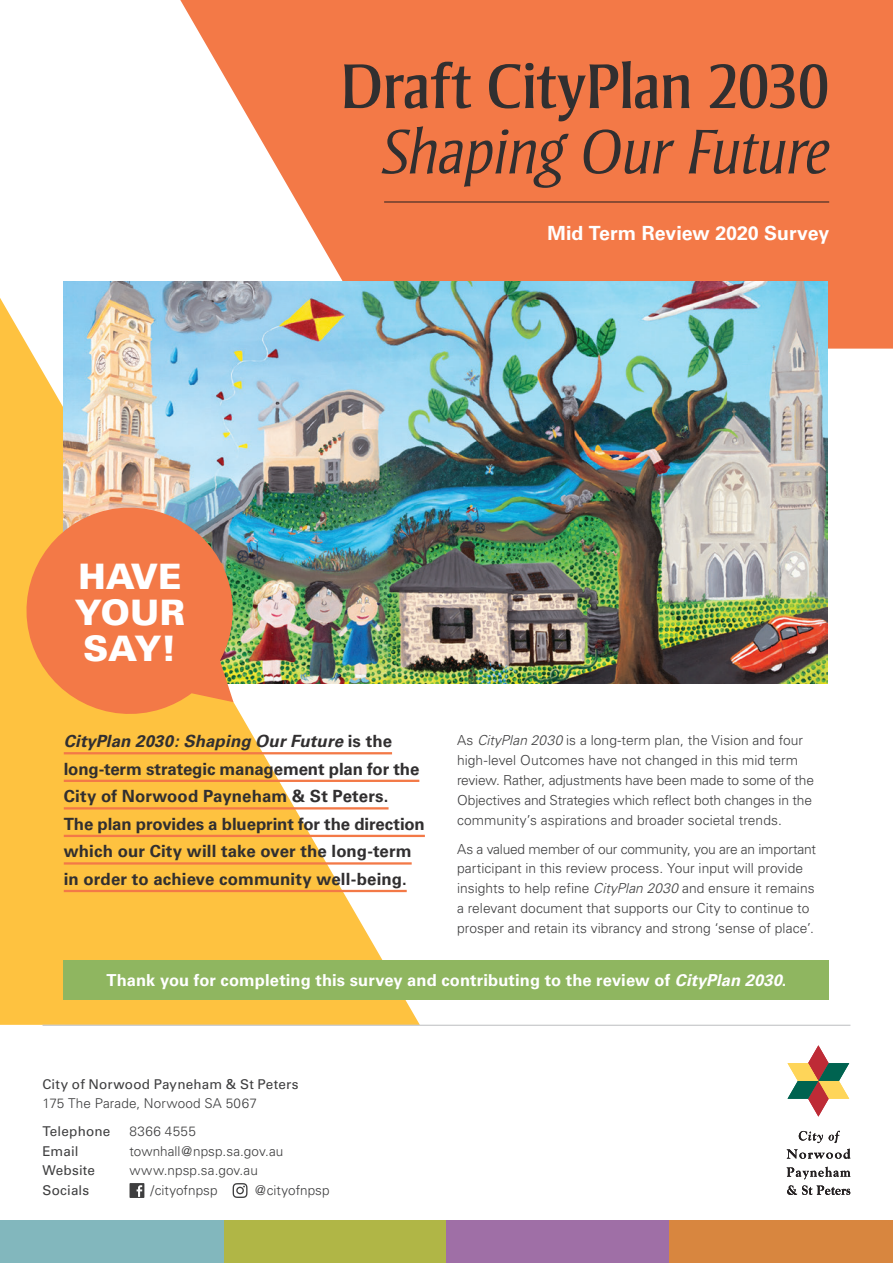
<style>
.page{position:relative;width:893px;height:1263px;background:#fff}
.page>*{position:absolute;margin:0;border:0;box-sizing:border-box;transform-origin:0 0}
.Main_Headings{font:64.65px "Strayhorn";letter-spacing:-.02em;color:#312f30}
.Main_Headings-2{font:italic 300 64.65px "Strayhorn";letter-spacing:-.02em;color:#312f30}
.Body_Copy{font:900 35.1px/35.8px "Univers";letter-spacing:-.005em;color:#fff;text-align:justify}
.Sub_heading{font:700 19.5px "Univers";color:#fff}
.Underline_paragraph{font:700 16.8px/27.6px "Univers";color:#312f30}
.t1{font:700 16.5px "Univers";letter-spacing:.005em;color:#fff}
.Body_Copy-2{font:300 13.8px/20px "Univers";color:#3e3e3f}
.t2{font:300 13.5px "Univers";letter-spacing:.005em;color:#3e3e3f}
.t3{font:13.5px "Univers";letter-spacing:.015em;color:#3e3e3f}
.t4{font:300 13.5px "Univers";letter-spacing:.03em;color:#3e3e3f}
.s1{font-style:italic}
</style>
<div class="page">
<svg style="left:0;top:298px;width:420px;height:727px;fill:#fec240"></svg>
<svg style="left:180px;top:0;width:713px;height:349px;background:#f4875b"></svg>
<img style="left:64px;top:281px;width:763px;height:402px">
<svg style="left:14px;top:495px;width:223px;height:231px;background:#ea8e4f"></svg>
<hr style="left:64px;top:752px;width:328px;height:2px;background:#f37947">
<hr style="left:64px;top:780px;width:355px;height:2px;background:#f37947">
<hr style="left:64px;top:807px;width:325px;height:2px;background:#f37947">
<hr style="left:64px;top:835px;width:361px;height:2px;background:#f37947">
<hr style="left:64px;top:862px;width:348px;height:2px;background:#f37947">
<hr style="left:64px;top:890px;width:343px;height:2px;background:#f37947">
<div style="left:64px;top:960px;width:765px;height:40px;background:#8fb660"></div>
<hr style="left:384px;top:202px;width:445px;height:1px;background:#231f20">
<div style="left:223px;top:1220px;width:223px;height:43px;background:#b0b646"></div>
<div style="left:446px;top:1220px;width:224px;height:43px;background:#9f6fa6"></div>
<div style="left:670px;top:1220px;width:223px;height:43px;background:#d8863f"></div>
<div style="left:0;top:1220px;width:223px;height:43px;background:#82b7bd"></div>
<svg style="left:130px;top:1183px;width:14px;height:15px"></svg>
<svg style="left:233px;top:1183px;width:14px;height:15px"></svg>
<svg style="left:787px;top:1045px;width:62px;height:71px"></svg>
<svg style="left:787px;top:1185px;width:63px;height:10px"></svg>
<svg style="left:787px;top:1167px;width:63px;height:12px"></svg>
<svg style="left:787px;top:1131px;width:63px;height:28px"></svg>
<hr style="left:43px;top:1025px;width:807px;height:1px;background:#bcbdc0">
<p class="Body_Copy" style="left:75px;top:558px;width:112px">HAVE YOUR SAY!</p>
<p class="Main_Headings" style="left:339px;top:50px;width:491px">Draft CityPlan 2030</p>
<p class="Main_Headings-2" style="left:382px;top:116px;width:449px">Shaping Our Future</p>
<p class="Sub_heading" style="left:547px;top:222px;width:283px">Mid Term Review 2020 Survey</p>
<p class="Underline_paragraph" style="left:64px;top:727px;width:363px"><span class="s1">CityPlan 2030: Shaping Our Future</span> is the long-term strategic management plan for the City of Norwood Payneham &amp; St Peters.<br>The plan provides a blueprint for the direction which our City will take over the long-term in order to achieve community well-being.</p>
<p class="Body_Copy-2" style="left:457px;top:731px;width:358px">As <span class="s1">CityPlan 2030</span> is a long-term plan, the Vision and four high-level Outcomes have not changed in this mid term review. Rather, adjustments have been made to some of the Objectives and Strategies which reflect both changes in the community’s aspirations and broader societal trends.</p>
<p class="Body_Copy-2" style="left:457px;top:839px;width:360px">As a valued member of our community, you are an important participant in this review process. Your input will provide insights to help refine <span class="s1">CityPlan 2030</span> and ensure it remains a relevant document that supports our City to continue to prosper and retain its vibrancy and strong ‘sense of place’.</p>
<p class="t1" style="left:107px;top:970px;width:681px">Thank you for completing this survey and contributing to the review of <span class="s1">CityPlan 2030</span>.</p>
<p class="t3" style="left:43px;top:1076px;width:257px">City of Norwood Payneham &amp; St Peters</p>
<p class="t2" style="left:43px;top:1095px;width:216px">175 The Parade, Norwood SA 5067</p>
<p class="t3" style="left:43px;top:1124px;width:69px">Telephone</p>
<p class="t4" style="left:130px;top:1123px;width:68px">8366 4555</p>
<p class="t3" style="left:43px;top:1143px;width:38px">Email</p>
<p class="t2" style="left:130px;top:1143px;width:155px">townhall@npsp.sa.gov.au</p>
<p class="t3" style="left:43px;top:1163px;width:54px">Website</p>
<p class="t2" style="left:130px;top:1162px;width:130px">www.npsp.sa.gov.au</p>
<p class="t3" style="left:43px;top:1182px;width:48px">Socials</p>
<p class="t2" style="left:150px;top:1182px;width:69px">/cityofnpsp</p>
<p class="t2" style="left:255px;top:1182px;width:76px">@cityofnpsp</p>
</div>
